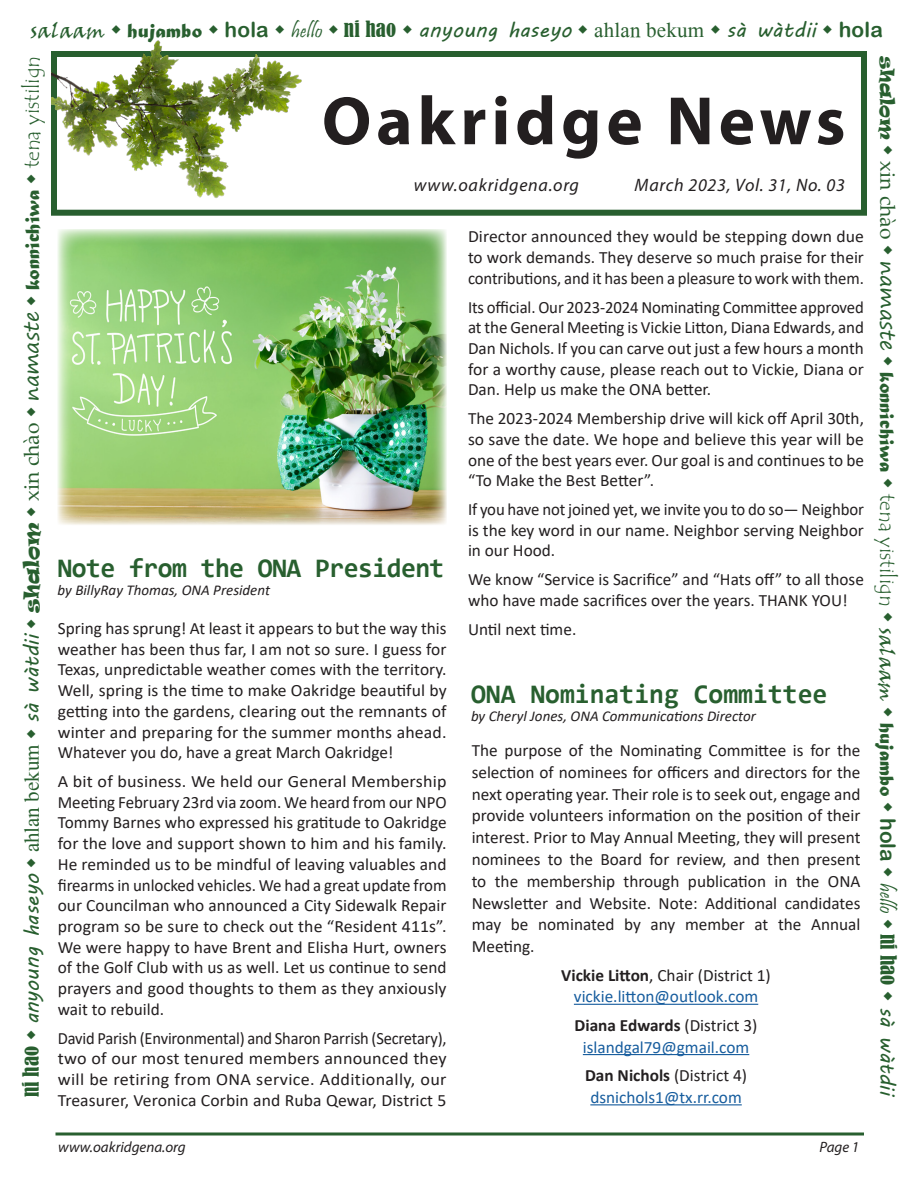
<style>
.page{position:relative;width:918px;height:1188px;background:#fff}
.page>*{position:absolute;margin:0;border:0;box-sizing:border-box;transform-origin:0 0}
.t1{font:700 69px "Myriad Pro";letter-spacing:.07em;color:#231f20}
.t2{font:700 27px "Consolas";letter-spacing:-.02em;color:#285f2f}
.t3{font:700 27px "Consolas";color:#285f2f}
.t4{font:21px "MV Boli";letter-spacing:.01em;color:#285f2f}
.t5{font:21px "Matura MT Script Capitals";color:#285f2f}
.t6{font:italic 18px "Myriad Pro";letter-spacing:.04em;color:#231f20}
.t7{font:17.25px/20.7px "Calibri";color:#231f20;text-align:justify}
.t8{font:17.25px/20.7px "Calibri";color:#231f20;text-align:justify;scale:1.05 1}
.t9{font:17.25px/20.7px "Calibri";color:#231f20;text-align:justify;scale:.96 1}
.t10{font:17.25px "Calibri";color:#175d9e}
.t11{font:700 17.25px "Calibri";color:#231f20}
.t12{font:italic 15px "Calibri";color:#231f20}
.t13{font:italic 15px "Myriad Pro";color:#231f20}
.s1{font-family:"Viner Hand ITC"}
.s2{font-family:"Matura MT Script Capitals"}
.s3{font-family:"Arial Rounded MT Bold"}
.s4{font-family:"Pristina"}
.s5{font-family:"Bernard";font-stretch:condensed}
.s6{font-family:"Mongolian Baiti"}
.s7{font-family:"Ravie";font-size:19.5px}
.s8{font-family:"Palatino Linotype"}
.s9{font-family:"Segoe Print"}
.s10{font-family:"Tempus Sans ITC"}
.s11{font-family:"Ravie";font-size:18px}
.s12{font-family:"MV Boli"}
.s13{font-weight:700}
.s14{font-weight:400}
</style>
<div class="page">
<div style="left:51px;top:51px;width:816px;height:165px;border:6px solid #285f2f"></div>
<img style="left:51px;top:40px;width:290px;height:171px">
<svg style="left:56px;top:1132px;width:808px;height:4px"></svg>
<img style="left:58px;top:229px;width:388px;height:296px">
<hr style="left:574px;top:1004px;width:184px;height:1px;background:#175d9e">
<hr style="left:583px;top:1054px;width:166px;height:1px;background:#175d9e">
<hr style="left:590px;top:1104px;width:152px;height:1px;background:#175d9e">
<p class="t4" style="left:31px;top:15px;width:854px"><span class="s1">salaam</span> <span class="s2">hujambo</span> <span class="s3">hola</span> <span class="s4">hello</span> <span class="s5">ni hao</span> anyoung haseyo <span class="s6">ahlan bekum</span> sà wàtdii <span class="s3">hola</span></p>
<p class="t4" style="left:17px;top:1097px;width:1043px;rotate:-90deg"><span class="s5">ni hao</span> anyoung haseyo <span class="s6">ahlan bekum</span> sà wàtdii <span class="s7">shalom</span> <span class="s8">xin chào</span> <span class="s9">namaste</span> <span class="s2">konnichiwa</span> <span class="s10">tena yistilign</span></p>
<p class="t5" style="left:900px;top:56px;width:1042px;rotate:90deg"><span class="s11">shalom</span> <span class="s8">xin chào</span> <span class="s9">namaste</span> konnichiwa <span class="s10">tena yistilign</span> <span class="s1">salaam</span> hujambo <span class="s3">hola</span> <span class="s4">hello</span> <span class="s5">ni hao</span> <span class="s12">sà wàtdii</span></p>
<p class="t1" style="left:322px;top:76px;width:525px">Oakridge News</p>
<p class="t6" style="left:414px;top:174px;width:167px">www.oakridgena.org</p>
<p class="t6" style="left:635px;top:174px;width:212px">March 2023, Vol. 31, No. 03</p>
<p class="t7" style="left:468px;top:226px;width:397px">Director announced they would be stepping down due to work demands. They deserve so much praise for their contributions, and it has been a pleasure to work with them.</p>
<p class="t7" style="left:468px;top:296px;width:398px">Its official. Our 2023-2024 Nominating Committee approved at the General Meeting is Vickie Litton, Diana Edwards, and Dan Nichols. If you can carve out just a few hours a month for a worthy cause, please reach out to Vickie, Diana or Dan. Help us make the ONA better.</p>
<p class="t7" style="left:468px;top:408px;width:398px">The 2023-2024 Membership drive will kick off April 30th, so save the date. We hope and believe this year will be one of the best years ever. Our goal is and continues to be “To Make the Best Better”.</p>
<p class="t7" style="left:468px;top:499px;width:397px">If you have not joined yet, we invite you to do so— Neighbor is the key word in our name. Neighbor serving Neighbor in our Hood.</p>
<p class="t7" style="left:468px;top:569px;width:397px">We know “Service is Sacrifice” and “Hats off” to all those who have made sacrifices over the years. THANK YOU!</p>
<p class="t7" style="left:468px;top:618px;width:110px">Until next time.</p>
<p class="t2" style="left:58px;top:551px;width:388px">Note from the ONA President</p>
<p class="t12" style="left:58px;top:580px;width:214px">by BillyRay Thomas, ONA President</p>
<p class="t7" style="left:58px;top:618px;width:390px">Spring has sprung! At least it appears to but the way this weather has been thus far, I am not so sure. I guess for Texas, unpredictable weather comes with the territory.<br>Well, spring is the time to make Oakridge beautiful by getting into the gardens, clearing out the remnants of winter and preparing for the summer months ahead.<br>Whatever you do, have a great March Oakridge!</p>
<p class="t8" style="left:58px;top:771px;width:372px">A bit of business. We held our General Membership Meeting February 23rd via zoom. We heard from our NPO Tommy Barnes who expressed his gratitude to Oakridge for the love and support shown to him and his family.<br>He reminded us to be mindful of leaving valuables and firearms in unlocked vehicles. We had a great update from our Councilman who announced a City Sidewalk Repair program so be sure to check out the “Resident 411s”.<br>We were happy to have Brent and Elisha Hurt, owners of the Golf Club with us as well. Let us continue to send prayers and good thoughts to them as they anxiously wait to rebuild.</p>
<p class="t9" style="left:58px;top:1027px;width:407px">David Parish (Environmental) and Sharon Parrish (Secretary), two of our most tenured members announced they will be retiring from ONA service. Additionally, our Treasurer, Veronica Corbin and Ruba Qewar, District 5</p>
<p class="t3" style="left:471px;top:677px;width:358px">ONA Nominating Committee</p>
<p class="t12" style="left:471px;top:705px;width:286px">by Cheryl Jones, ONA Communications Director</p>
<p class="t7" style="left:472px;top:739px;width:390px;line-height:21.8px">The purpose of the Nominating Committee is for the selection of nominees for officers and directors for the next operating year. Their role is to seek out, engage and provide volunteers information on the position of their interest. Prior to May Annual Meeting, they will present nominees to the Board for review, and then present to the membership through publication in the ONA Newsletter and Website. Note: Additional candidates may be nominated by any member at the Annual Meeting.</p>
<p class="t7" style="left:561px;top:964px;width:211px"><span class="s13">Vickie Litton</span>, Chair (District 1)</p>
<p class="t10" style="left:574px;top:985px;width:186px">vickie.litton@outlook.com</p>
<p class="t11" style="left:575px;top:1013px;width:184px">Diana Edwards <span class="s14">(District 3)</span></p>
<p class="t10" style="left:583px;top:1035px;width:168px">islandgal79@gmail.com</p>
<p class="t7" style="left:585px;top:1065px;width:163px"><span class="s13">Dan Nichols</span> (District 4)</p>
<p class="t10" style="left:590px;top:1085px;width:153px">dsnichols1@tx.rr.com</p>
<p class="t13" style="left:58px;top:1137px;width:129px">www.oakridgena.org</p>
<p class="t13" style="left:819px;top:1137px;width:41px">Page 1</p>
</div>
